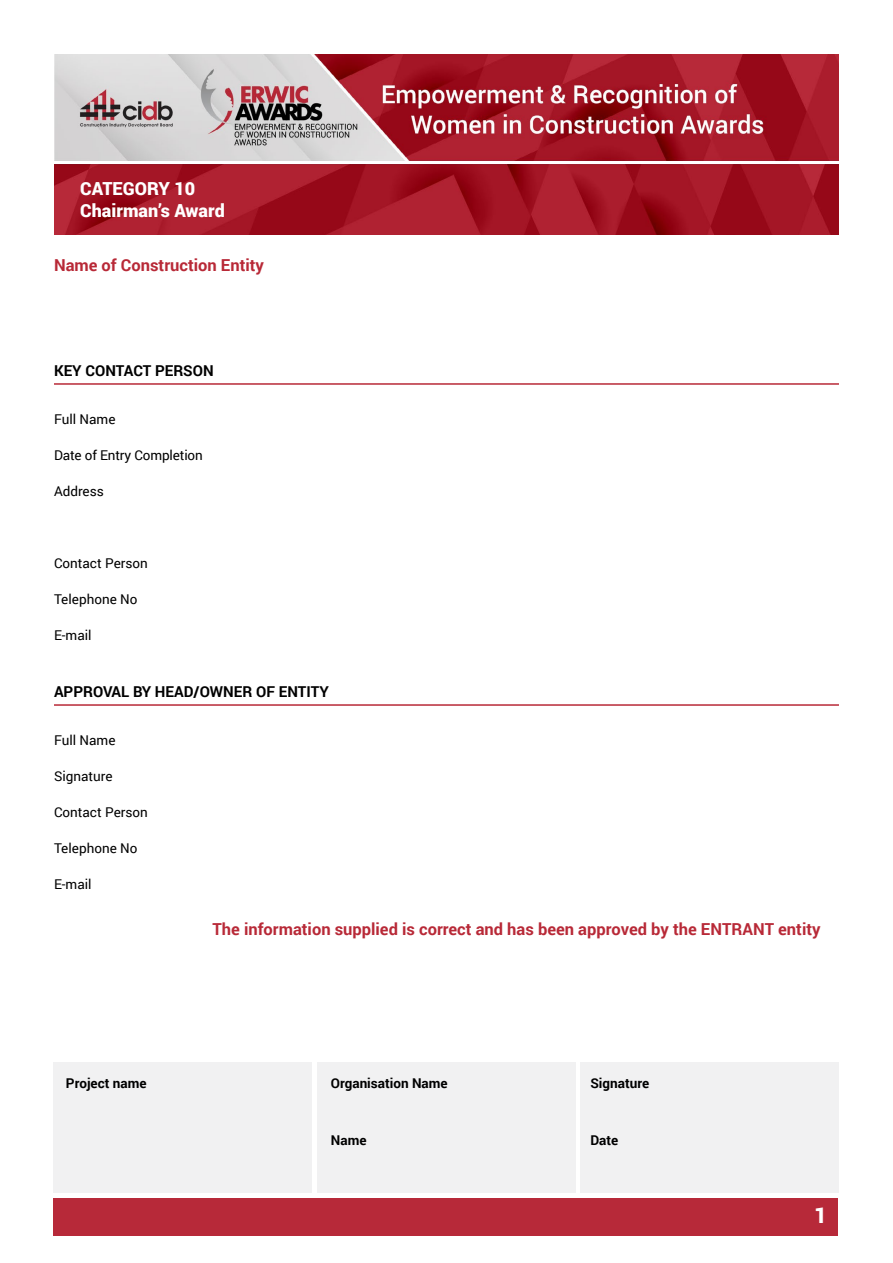
<style>
.page{position:relative;width:893px;height:1263px;background:#fff}
.page>*{position:absolute;margin:0;border:0;box-sizing:border-box;transform-origin:0 0}
.t1{font:900 21.6px "Roboto";color:#fff}
.t2{font:900 18px/21.6px "Roboto";color:#fff}
.t3{font:700 16.5px "Roboto";color:#b82937}
.t4{font:700 15px "Roboto";color:#000}
.t5{font:13.5px "Roboto";color:#000}
.t6{font:700 13.5px "Roboto";color:#000}
</style>
<div class="page">
<img style="left:54px;top:54px;width:785px;height:106px">
<div style="left:53px;top:1198px;width:785px;height:37px;background:#b72939"></div>
<hr style="left:54px;top:383px;width:785px;height:2px;background:#b82937">
<hr style="left:54px;top:704px;width:785px;height:2px;background:#b82937">
<img style="left:54px;top:164px;width:785px;height:70px">
<div style="left:53px;top:1062px;width:258px;height:131px;background:#f1f1f2"></div>
<div style="left:317px;top:1062px;width:258px;height:131px;background:#f1f1f2"></div>
<div style="left:581px;top:1062px;width:258px;height:131px;background:#f1f1f2"></div>
<h2 class="t2" style="left:80px;top:177px;width:146px">CATEGORY 10<br>Chairman’s Award</h2>
<p class="t3" style="left:54px;top:253px;width:212px">Name of Construction Entity</p>
<p class="t4" style="left:54px;top:360px;width:161px">KEY CONTACT PERSON</p>
<p class="t5" style="left:54px;top:409px;width:63px">Full Name</p>
<p class="t5" style="left:54px;top:445px;width:150px">Date of Entry Completion</p>
<p class="t5" style="left:54px;top:481px;width:51px">Address</p>
<p class="t5" style="left:54px;top:553px;width:95px">Contact Person</p>
<p class="t5" style="left:54px;top:589px;width:85px">Telephone No</p>
<p class="t5" style="left:54px;top:625px;width:39px">E-mail</p>
<p class="t4" style="left:54px;top:681px;width:277px">APPROVAL BY HEAD/OWNER OF ENTITY</p>
<p class="t5" style="left:54px;top:730px;width:63px">Full Name</p>
<p class="t5" style="left:54px;top:766px;width:60px">Signature</p>
<p class="t5" style="left:54px;top:802px;width:95px">Contact Person</p>
<p class="t5" style="left:54px;top:838px;width:85px">Telephone No</p>
<p class="t5" style="left:54px;top:874px;width:39px">E-mail</p>
<p class="t3" style="left:212px;top:917px;width:610px">The information supplied is correct and has been approved by the ENTRANT entity</p>
<p class="t6" style="left:66px;top:1073px;width:82px">Project name</p>
<p class="t6" style="left:331px;top:1073px;width:118px">Organisation Name</p>
<p class="t6" style="left:590px;top:1073px;width:60px">Signature</p>
<p class="t6" style="left:331px;top:1130px;width:37px">Name</p>
<p class="t6" style="left:590px;top:1130px;width:29px">Date</p>
<h1 class="t1" style="left:814px;top:1200px;width:14px">1</h1>
</div>
